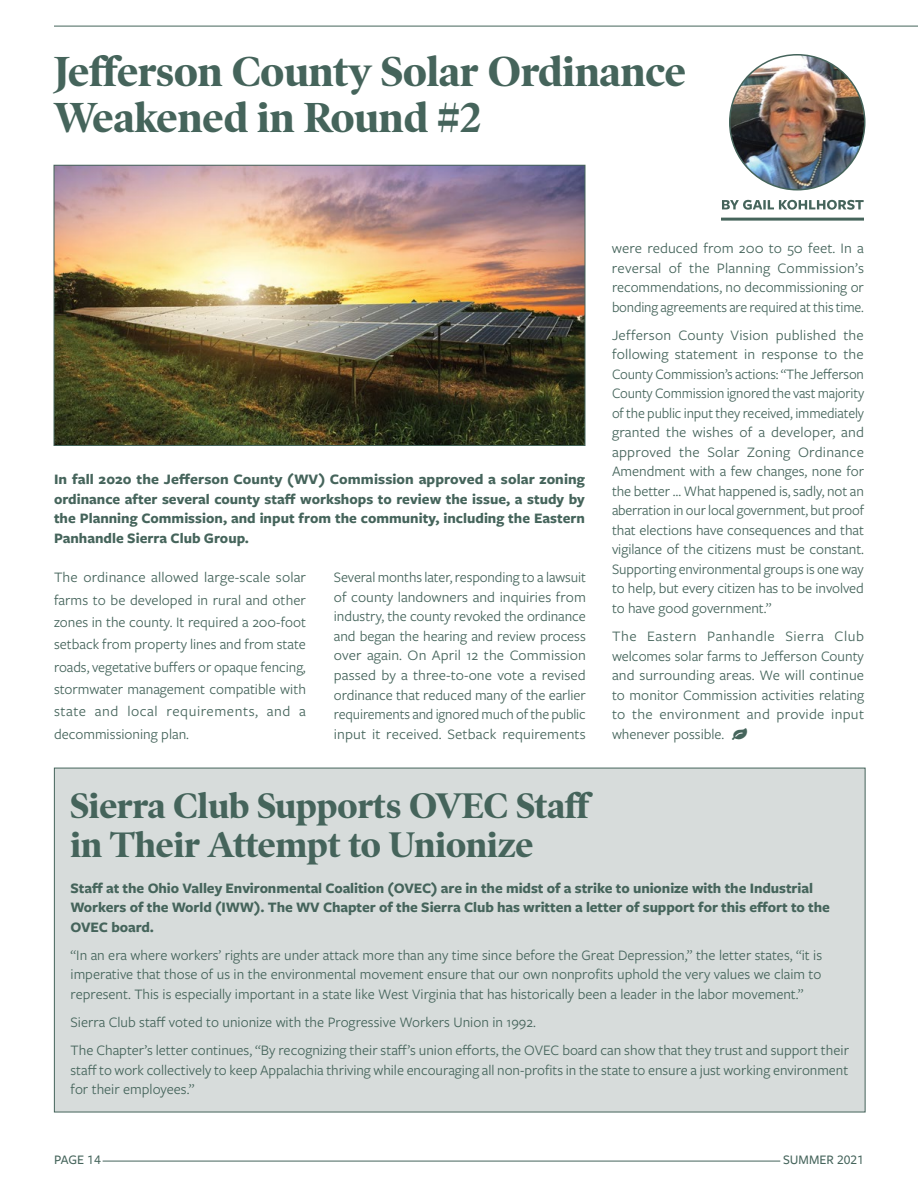
<style>
.page{position:relative;width:918px;height:1188px;background:#fff}
.page>*{position:absolute;margin:0;border:0;box-sizing:border-box;transform-origin:0 0}
.t1{font:700 42.45px/46px "Poynter OS Disp";color:#45645b}
.t2{font:700 36px/39px "Poynter OS Disp";color:#45645b}
.t3{font:15px/19.5px "Freight Sans Pro";color:#45645b;text-align:justify}
.t4{font:700 15px/19.5px "Freight Sans Pro";letter-spacing:-.005em;color:#45645b}
.t5{font:15px "Font Awesome";color:#45645b}
.t6{font:500 13.5px "Freight Sans Pro";color:#45645b}
</style>
<div class="page">
<hr style="left:103px;top:1161px;width:677px;height:1px;background:#45645b">
<hr style="left:54px;top:26px;width:864px;height:1px;background:#45645b">
<div style="left:54px;top:768px;width:812px;height:344px;background:#d7dcdb"></div>
<img style="left:730px;top:55px;width:135px;height:135px;border-radius:68px">
<svg style="left:722px;top:200px;width:142px;height:10px"></svg>
<hr style="left:721px;top:218px;width:143px;height:3px;background:#45645b">
<img style="left:56px;top:167px;width:527px;height:277px">
<div style="left:54px;top:165px;width:531px;height:281px;border:1px solid #45645b"></div>
<h1 class="t1" style="left:54px;top:48px;width:634px">Jefferson County Solar Ordinance<br>Weakened in Round #2</h1>
<p class="t4" style="left:54px;top:469px;width:533px;text-align:justify">In fall 2020 the Jefferson County (WV) Commission approved a solar zoning ordinance after several county staff workshops to review the issue, a study by the Planning Commission, and input from the community, including the Eastern Panhandle Sierra Club Group.</p>
<p class="t3" style="left:54px;top:566px;width:254px;line-height:22.4px">The ordinance allowed large-scale solar farms to be developed in rural and other zones in the county. It required a 200-foot setback from property lines and from state roads, vegetative buffers or opaque fencing, stormwater management compatible with state and local requirements, and a decommissioning plan.</p>
<p class="t3" style="left:334px;top:567px;width:254px">Several months later, responding to a lawsuit of county landowners and inquiries from industry, the county revoked the ordinance and began the hearing and review process over again. On April 12 the Commission passed by a three-to-one vote a revised ordinance that reduced many of the earlier requirements and ignored much of the public input it received. Setback requirements</p>
<p class="t3" style="left:612px;top:238px;width:254px">were reduced from 200 to 50 feet. In a reversal of the Planning Commission’s recommendations, no decommissioning or bonding agreements are required at this time.</p>
<p class="t3" style="left:612px;top:325px;width:254px">Jefferson County Vision published the following statement in response to the County Commission’s actions: “The Jefferson County Commission ignored the vast majority of the public input they received, immediately granted the wishes of a developer, and approved the Solar Zoning Ordinance Amendment with a few changes, none for the better … What happened is, sadly, not an aberration in our local government, but proof that elections have consequences and that vigilance of the citizens must be constant.<br>Supporting environmental groups is one way to help, but every citizen has to be involved to have good government.”</p>
<p class="t3" style="left:612px;top:626px;width:254px">The Eastern Panhandle Sierra Club welcomes solar farms to Jefferson County and surrounding areas. We will continue to monitor Commission activities relating to the environment and provide input whenever possible.</p>
<p class="t5" style="left:732px;top:727px;width:16px">●</p>
<h2 class="t2" style="left:71px;top:786px;width:520px">Sierra Club Supports OVEC Staff in Their Attempt to Unionize</h2>
<p class="t4" style="left:71px;top:878px;width:761px">Staff at the Ohio Valley Environmental Coalition (OVEC) are in the midst of a strike to unionize with the Industrial<br>Workers of the World (IWW). The WV Chapter of the Sierra Club has written a letter of support for this effort to the<br>OVEC board.</p>
<p class="t3" style="left:71px;top:945px;width:753px">“In an era where workers’ rights are under attack more than any time since before the Great Depression,” the letter states, “it is imperative that those of us in the environmental movement ensure that our own nonprofits uphold the very values we claim to represent. This is especially important in a state like West Virginia that has historically been a leader in the labor movement.”</p>
<p class="t3" style="left:71px;top:1007px;width:780px;line-height:28.2px">Sierra Club staff voted to unionize with the Progressive Workers Union in 1992.<br>The Chapter’s letter continues, “By recognizing their staff’s union efforts, the OVEC board can show that they trust and support their</p>
<p class="t3" style="left:71px;top:1059px;width:779px">staff to work collectively to keep Appalachia thriving while encouraging all non-profits in the state to ensure a just working environment for their employees.”</p>
<p class="t6" style="left:54px;top:1151px;width:48px">PAGE 14</p>
<p class="t6" style="left:783px;top:1151px;width:82px">SUMMER 2021</p>
</div>
